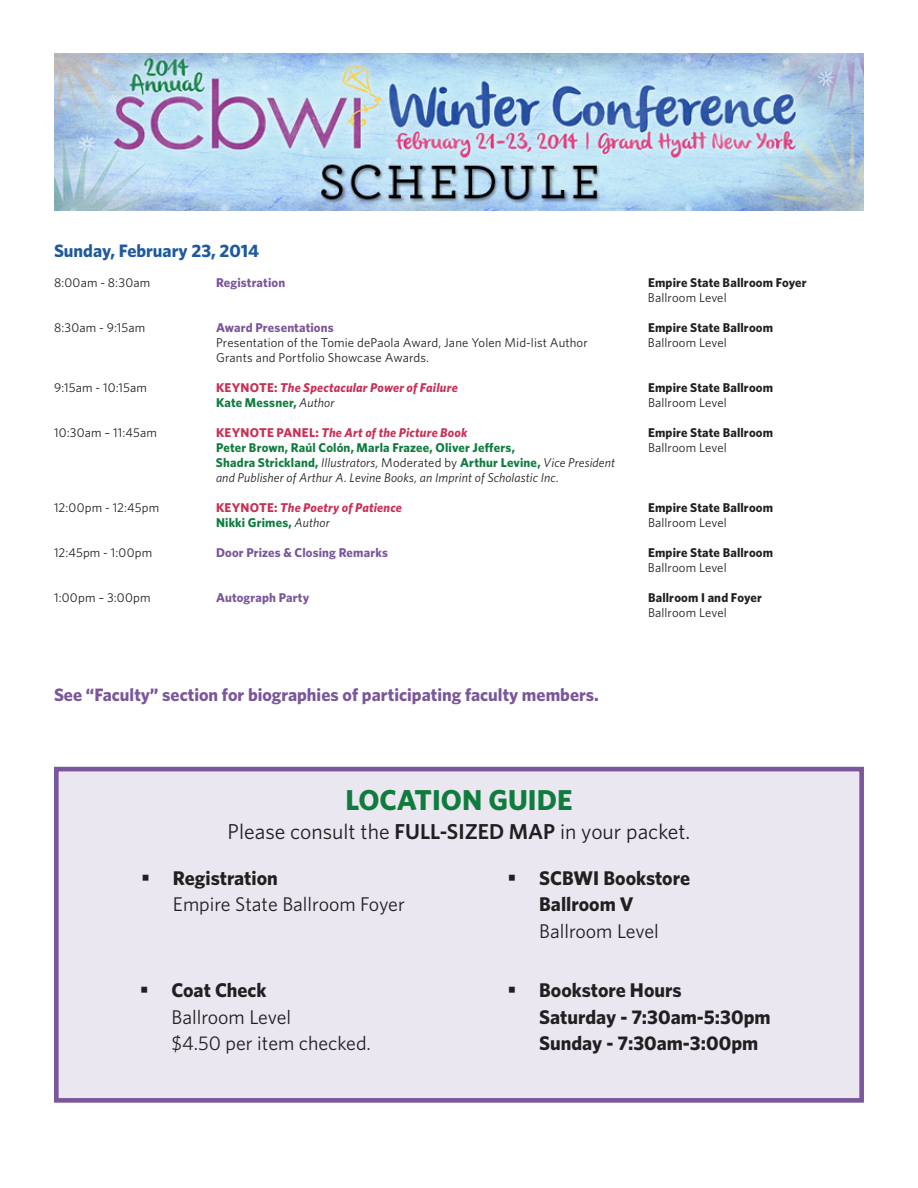
<style>
.page{position:relative;width:918px;height:1188px;background:#fff}
.page>*{position:absolute;margin:0;border:0;box-sizing:border-box;transform-origin:0 0}
.t1{font:700 28.8px "Whitney";color:#0f7c3e}
.t2{font:21.6px "Whitney";color:#231f20}
.t3{font:700 19.8px/26.5px "Whitney";color:#231f20}
.t4{font:19.8px/26.5px "Whitney";color:#231f20}
.t5{font:700 18px "Whitney";color:#7a569a}
.t6{font:700 18px "Whitney";color:#1e5a9d}
.body_text{font:12.75px "Whitney";letter-spacing:.01em;color:#231f20}
.body_text-2{font:700 12.75px "Whitney";letter-spacing:.015em;color:#231f20}
.body_text-3{font:italic 12.75px/15px "Whitney";letter-spacing:.01em;color:#231f20}
.body_text-4{font:italic 700 12.75px "Whitney";letter-spacing:.015em;color:#c83054}
.body_text-5{font:700 12.75px "Whitney";letter-spacing:.015em;color:#0f7c3e}
.body_text-6{font:700 12.75px "Whitney";letter-spacing:.01em;color:#7a569a}
.s1{font-style:normal}
.s2{font-weight:400;font-style:italic;color:#231f20}
.s3{font-weight:700;font-style:normal;color:#0f7c3e}
.s4{font-weight:600}
.s5{font-weight:700}
.s6{font-weight:400}
</style>
<div class="page">
<img style="left:54px;top:54px;width:810px;height:157px">
<div style="left:54px;top:767px;width:810px;height:336px;background:#ebe7f1;border:5px solid #7a569a"></div>
<p class="t6" style="left:54px;top:239px;width:207px">Sunday, February 23, 2014</p>
<p class="body_text" style="left:54px;top:274px;width:98px">8:00am - 8:30am</p>
<p class="body_text-6" style="left:216px;top:274px;width:71px">Registration</p>
<p class="body_text-2" style="left:648px;top:274px;width:160px">Empire State Ballroom Foyer</p>
<p class="body_text" style="left:648px;top:289px;width:80px">Ballroom Level</p>
<p class="body_text" style="left:54px;top:319px;width:93px">8:30am - 9:15am</p>
<p class="body_text-6" style="left:216px;top:319px;width:119px">Award Presentations</p>
<p class="body_text-2" style="left:648px;top:319px;width:127px">Empire State Ballroom</p>
<p class="body_text" style="left:216px;top:334px;width:373px">Presentation of the Tomie dePaola Award, Jane Yolen Mid-list Author</p>
<p class="body_text" style="left:648px;top:334px;width:80px">Ballroom Level</p>
<p class="body_text" style="left:216px;top:349px;width:215px">Grants and Portfolio Showcase Awards.</p>
<p class="body_text" style="left:54px;top:379px;width:95px">9:15am - 10:15am</p>
<p class="body_text-4" style="left:216px;top:379px;width:243px"><span class="s1">KEYNOTE:</span> The Spectacular Power of Failure</p>
<p class="body_text-2" style="left:648px;top:379px;width:127px">Empire State Ballroom</p>
<p class="body_text-5" style="left:216px;top:394px;width:120px">Kate Messner, <span class="s2">Author</span></p>
<p class="body_text" style="left:648px;top:394px;width:80px">Ballroom Level</p>
<p class="body_text" style="left:54px;top:424px;width:104px">10:30am – 11:45am</p>
<p class="body_text-4" style="left:216px;top:424px;width:253px"><span class="s1">KEYNOTE PANEL:</span> The Art of the Picture Book</p>
<p class="body_text-2" style="left:648px;top:424px;width:127px">Empire State Ballroom</p>
<p class="body_text-5" style="left:216px;top:439px;width:300px">Peter Brown, Raúl Colón, Marla Frazee, Oliver Jeffers,</p>
<p class="body_text" style="left:648px;top:439px;width:80px">Ballroom Level</p>
<p class="body_text-3" style="left:216px;top:455px;width:401px"><span class="s3">Shadra Strickland,</span> Illustrators, <span class="s1">Moderated by</span> <span class="s3">Arthur Levine,</span> Vice President and Publisher of Arthur A. Levine Books, an Imprint of Scholastic Inc.</p>
<p class="body_text" style="left:54px;top:499px;width:107px">12:00pm - 12:45pm</p>
<p class="body_text-4" style="left:216px;top:499px;width:187px"><span class="s1">KEYNOTE:</span> The Poetry of Patience</p>
<p class="body_text-2" style="left:648px;top:499px;width:127px">Empire State Ballroom</p>
<p class="body_text-5" style="left:216px;top:514px;width:115px">Nikki Grimes, <span class="s2">Author</span></p>
<p class="body_text" style="left:648px;top:514px;width:80px">Ballroom Level</p>
<p class="body_text" style="left:54px;top:544px;width:100px">12:45pm - 1:00pm</p>
<p class="body_text-6" style="left:216px;top:544px;width:173px">Door Prizes &amp; Closing Remarks</p>
<p class="body_text-2" style="left:648px;top:544px;width:127px">Empire State Ballroom</p>
<p class="body_text" style="left:648px;top:559px;width:80px">Ballroom Level</p>
<p class="body_text" style="left:54px;top:589px;width:98px">1:00pm – 3:00pm</p>
<p class="body_text-6" style="left:216px;top:589px;width:95px">Autograph Party</p>
<p class="body_text-2" style="left:648px;top:589px;width:115px">Ballroom I and Foyer</p>
<p class="body_text" style="left:648px;top:604px;width:80px">Ballroom Level</p>
<p class="t5" style="left:54px;top:683px;width:546px">See “Faculty” section for biographies of participating faculty members.</p>
<p class="t1" style="left:346px;top:781px;width:228px">LOCATION GUIDE</p>
<p class="t2" style="left:228px;top:817px;width:464px">Please consult the <span class="s4">FULL-SIZED MAP</span> in your packet.</p>
<p class="t4" style="left:173px;top:864px;width:233px;text-indent:-32px">▪ <span class="s5">Registration<br></span>Empire State Ballroom Foyer</p>
<p class="t3" style="left:539px;top:864px;width:152px;text-indent:-32px">▪ SCBWI Bookstore<br>Ballroom V<br><span class="s6">Ballroom Level</span></p>
<p class="t4" style="left:171px;top:977px;width:201px;text-indent:-32px">▪ <span class="s5">Coat Check<br></span>Ballroom Level<br>$4.50 per item checked.</p>
<p class="t3" style="left:539px;top:977px;width:233px;text-indent:-32px">▪ Bookstore Hours<br>Saturday - 7:30am-5:30pm</p>
<p class="t3" style="left:539px;top:1029px;width:221px">Sunday - 7:30am-3:00pm</p>
</div>
